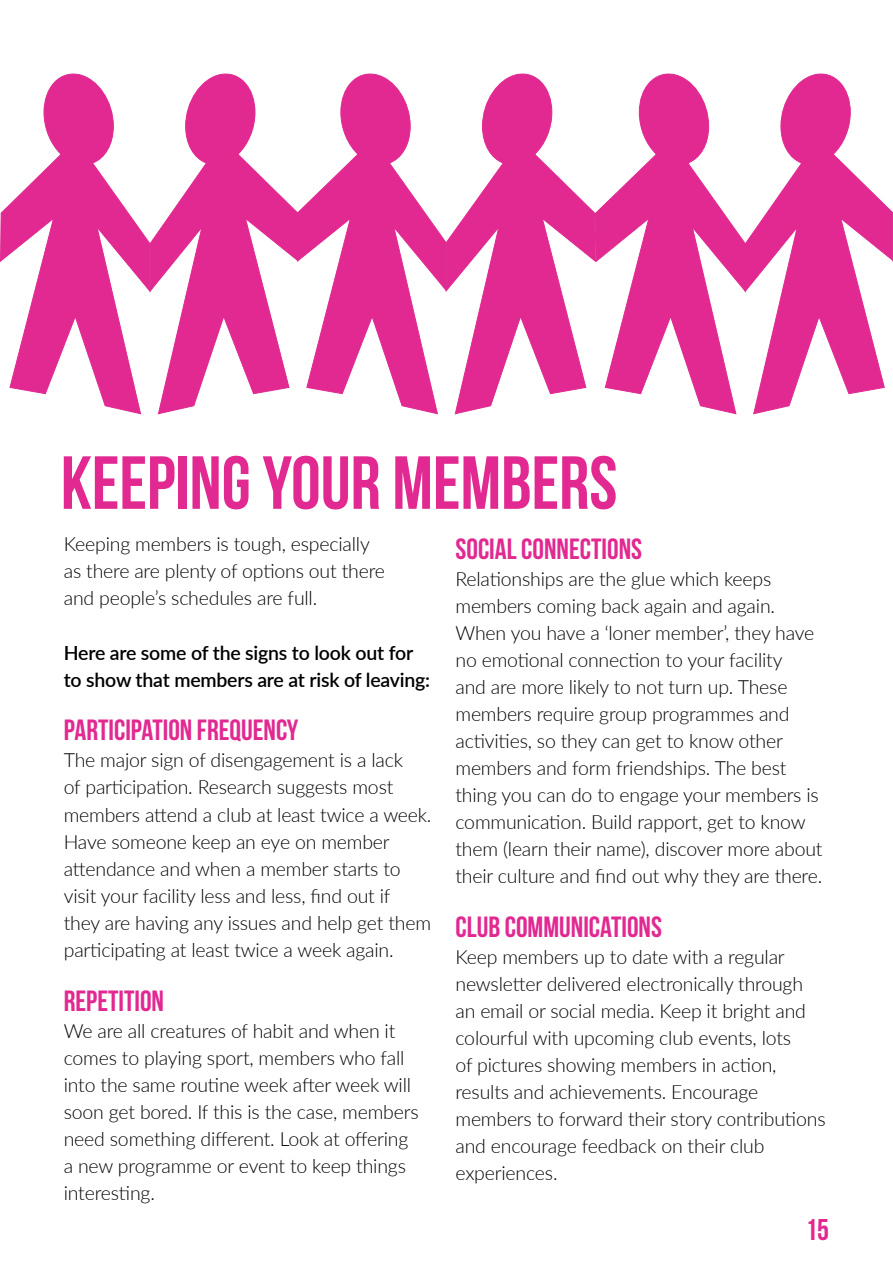
<style>
.page{position:relative;width:893px;height:1263px;background:#fff}
.page>*{position:absolute;margin:0;border:0;box-sizing:border-box;transform-origin:0 0}
.t1{font:75px "Bebas Neue";color:#e12991}
.t2{font:30px "Bebas Neue";color:#e12991}
.t3{font:29.25px "Bebas Neue";color:#e12991}
.t4{font:300 19.5px/27px "Lato";letter-spacing:-.01em;color:#000}
.t5{font:600 19.5px/27px "Lato";letter-spacing:-.01em;color:#000}
</style>
<div class="page">
<svg style="left:151px;top:73px;width:146px;height:342px"></svg>
<svg style="left:297px;top:73px;width:148px;height:342px"></svg>
<svg style="left:0;top:73px;width:151px;height:342px"></svg>
<svg style="left:445px;top:73px;width:149px;height:342px"></svg>
<svg style="left:746px;top:73px;width:146px;height:342px"></svg>
<svg style="left:892px;top:211px;width:1px;height:51px"></svg>
<svg style="left:594px;top:73px;width:152px;height:342px"></svg>
<h1 class="t1" style="left:61px;top:442px;width:558px">KEEPING YOUR MEMBERS</h1>
<p class="t4" style="left:64px;top:530px;width:323px">Keeping members is tough, especially as there are plenty of options out there and people’s schedules are full.</p>
<p class="t5" style="left:64px;top:638px;width:368px">Here are some of the signs to look out for to show that members are at risk of leaving:</p>
<h3 class="t3" style="left:64px;top:714px;width:236px">PARTICIPATION FREQUENCY</h3>
<p class="t4" style="left:64px;top:746px;width:369px">The major sign of disengagement is a lack<br>of participation. Research suggests most members attend a club at least twice a week.<br>Have someone keep an eye on member attendance and when a member starts to visit your facility less and less, find out if they are having any issues and help get them participating at least twice a week again.</p>
<h3 class="t3" style="left:64px;top:984px;width:102px">REPETITION</h3>
<p class="t4" style="left:64px;top:1016px;width:356px">We are all creatures of habit and when it comes to playing sport, members who fall into the same routine week after week will soon get bored. If this is the case, members need something different. Look at offering a new programme or event to keep things interesting.</p>
<h3 class="t3" style="left:455px;top:533px;width:188px">SOCIAL CONNECTIONS</h3>
<p class="t4" style="left:455px;top:565px;width:369px">Relationships are the glue which keeps members coming back again and again.<br>When you have a ‘loner member’, they have no emotional connection to your facility<br>and are more likely to not turn up. These members require group programmes and activities, so they can get to know other members and form friendships. The best thing you can do to engage your members is communication. Build rapport, get to know them (learn their name), discover more about their culture and find out why they are there.</p>
<h3 class="t3" style="left:455px;top:911px;width:208px">CLUB COMMUNICATIONS</h3>
<p class="t4" style="left:455px;top:943px;width:372px">Keep members up to date with a regular newsletter delivered electronically through an email or social media. Keep it bright and colourful with upcoming club events, lots<br>of pictures showing members in action, results and achievements. Encourage members to forward their story contributions and encourage feedback on their club experiences.</p>
<h2 class="t2" style="left:805px;top:1214px;width:25px">15</h2>
</div>
